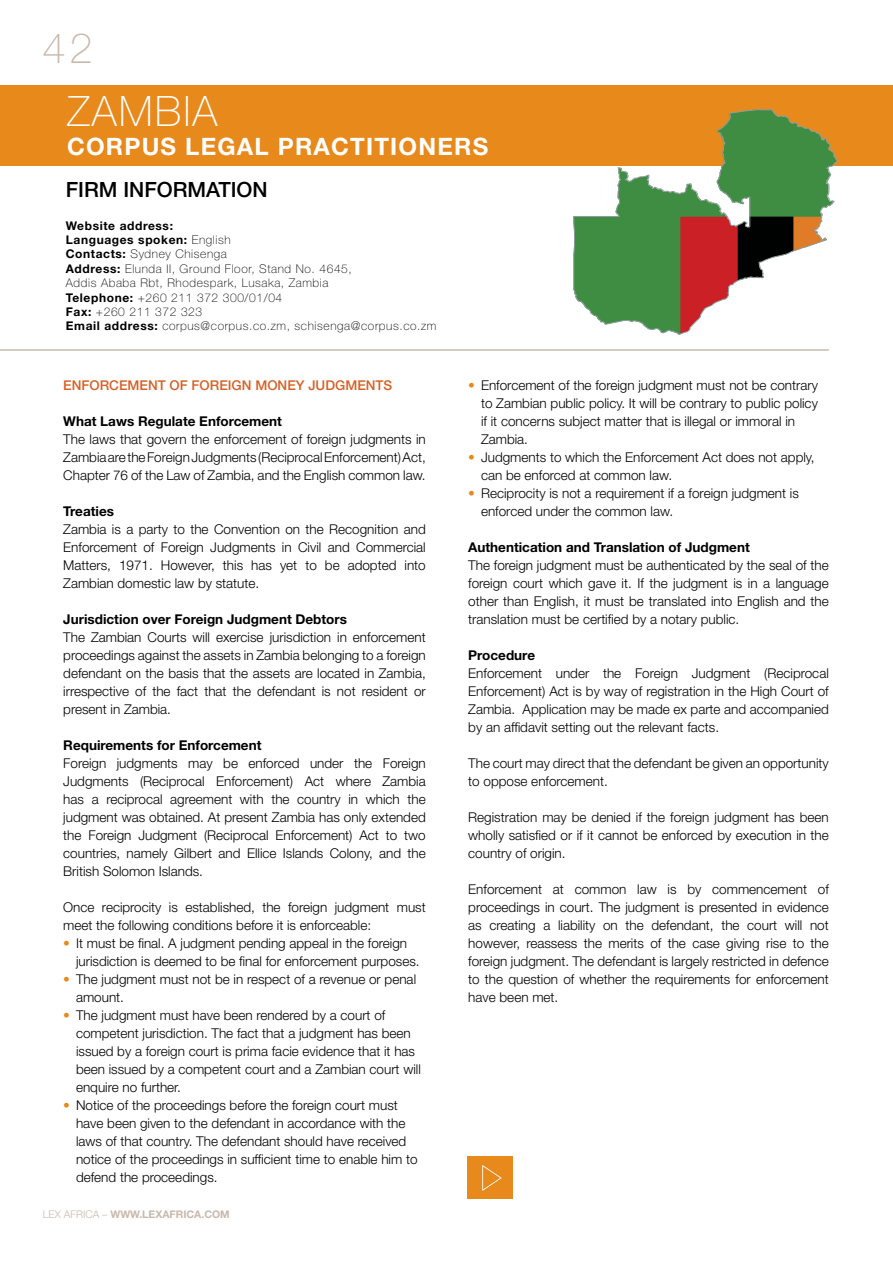
<style>
.page{position:relative;width:893px;height:1263px;background:#fff}
.page>*{position:absolute;margin:0;border:0;box-sizing:border-box;transform-origin:0 0}
.t1{font:100 42px "Helvetica Neue LT Std";letter-spacing:.05em;color:#fff}
.t2{font:100 42px "Helvetica Neue LT Std";color:#c8b9ac}
.t3{font:700 24px "Helvetica Neue LT Std";letter-spacing:.05em;color:#fff}
.t4{font:500 21px "Helvetica Neue LT Std";color:#000}
.t5{font:300 13.5px/18px "Helvetica Neue LT Std";color:#000}
.t6{font:700 13.5px "Helvetica Neue LT Std";color:#000}
.t7{font:500 13.5px "Helvetica Neue LT Std";color:#d66027}
.t8{font:100 12px/14.4px "Helvetica Neue LT Std";letter-spacing:.05em;color:#000}
.t9{font:700 10.5px "Helvetica Neue LT Std";color:#c8b9ac}
.s1{font-weight:700}
.s2{color:#e8891c}
.s3{font-weight:300}
</style>
<div class="page">
<hr style="left:0;top:349px;width:829px;height:2px;background:#c8b9ac">
<div style="left:1px;top:85px;width:892px;height:81px;background:#e8891c"></div>
<svg style="left:573px;top:108px;width:265px;height:227px"></svg>
<div style="left:468px;top:1157px;width:45px;height:42px;background:#e8891c"></div>
<svg style="left:482px;top:1165px;width:19px;height:26px"></svg>
<h1 class="t2" style="left:43px;top:24px;width:52px">42</h1>
<h1 class="t1" style="left:67px;top:87px;width:152px">ZAMBIA</h1>
<h2 class="t3" style="left:67px;top:132px;width:423px">CORPUS LEGAL PRACTITIONERS</h2>
<h3 class="t4" style="left:66px;top:177px;width:203px">FIRM INFORMATION</h3>
<p class="t8" style="left:66px;top:218px;width:372px"><span class="s1">Website address:<br>Languages spoken:</span> English<br><span class="s1">Contacts:</span> Sydney Chisenga<br><span class="s1">Address:</span> Elunda II, Ground Floor, Stand No. 4645,<br>Addis Ababa Rbt, Rhodespark, Lusaka, Zambia<br><span class="s1">Telephone:</span> +260 211 372 300/01/04<br><span class="s1">Fax:</span> +260 211 372 323<br><span class="s1">Email address:</span> corpus@corpus.co.zm, schisenga@corpus.co.zm</p>
<p class="t7" style="left:63px;top:377px;width:331px">ENFORCEMENT OF FOREIGN MONEY JUDGMENTS</p>
<p class="t6" style="left:63px;top:412px;width:220px">What Laws Regulate Enforcement</p>
<p class="t5" style="left:63px;top:430px;width:364px;text-align:justify">The laws that govern the enforcement of foreign judgments in Zambia are the Foreign Judgments (Reciprocal Enforcement) Act, Chapter 76 of the Law of Zambia, and the English common law.</p>
<p class="t6" style="left:63px;top:502px;width:52px">Treaties</p>
<p class="t5" style="left:63px;top:520px;width:364px;text-align:justify">Zambia is a party to the Convention on the Recognition and Enforcement of Foreign Judgments in Civil and Commercial Matters, 1971. However, this has yet to be adopted into Zambian domestic law by statute.</p>
<p class="t6" style="left:63px;top:610px;width:285px">Jurisdiction over Foreign Judgment Debtors</p>
<p class="t5" style="left:63px;top:628px;width:364px;text-align:justify">The Zambian Courts will exercise jurisdiction in enforcement proceedings against the assets in Zambia belonging to a foreign defendant on the basis that the assets are located in Zambia, irrespective of the fact that the defendant is not resident or present in Zambia.</p>
<p class="t6" style="left:63px;top:736px;width:200px">Requirements for Enforcement</p>
<p class="t5" style="left:63px;top:754px;width:364px;text-align:justify">Foreign judgments may be enforced under the Foreign Judgments (Reciprocal Enforcement) Act where Zambia has a reciprocal agreement with the country in which the judgment was obtained. At present Zambia has only extended the Foreign Judgment (Reciprocal Enforcement) Act to two countries, namely Gilbert and Ellice Islands Colony, and the British Solomon Islands.</p>
<p class="t5" style="left:63px;top:897px;width:364px">Once reciprocity is established, the foreign judgment must meet the following conditions before it is enforceable:</p>
<p class="t5" style="left:76px;top:933px;width:345px;text-indent:-13px"><span class="s2">•</span> It must be final. A judgment pending appeal in the foreign jurisdiction is deemed to be final for enforcement purposes.</p>
<p class="t5" style="left:76px;top:969px;width:342px;text-indent:-13px"><span class="s2">•</span> The judgment must not be in respect of a revenue or penal amount.</p>
<p class="t5" style="left:76px;top:1005px;width:346px;text-indent:-13px"><span class="s2">•</span> The judgment must have been rendered by a court of competent jurisdiction. The fact that a judgment has been issued by a foreign court is prima facie evidence that it has been issued by a competent court and a Zambian court will enquire no further.</p>
<p class="t5" style="left:76px;top:1095px;width:343px;text-indent:-13px"><span class="s2">•</span> Notice of the proceedings before the foreign court must have been given to the defendant in accordance with the laws of that country. The defendant should have received notice of the proceedings in sufficient time to enable him to defend the proceedings.</p>
<p class="t9" style="left:43px;top:1208px;width:188px"><span class="s3">LEX AFRICA –</span> WWW.LEXAFRICA.COM</p>
<p class="t5" style="left:481px;top:375px;width:338px;text-indent:-13px"><span class="s2">•</span> Enforcement of the foreign judgment must not be contrary to Zambian public policy. It will be contrary to public policy if it concerns subject matter that is illegal or immoral in Zambia.</p>
<p class="t5" style="left:481px;top:447px;width:335px;text-indent:-13px"><span class="s2">•</span> Judgments to which the Enforcement Act does not apply, can be enforced at common law.</p>
<p class="t5" style="left:481px;top:483px;width:319px;text-indent:-13px"><span class="s2">•</span> Reciprocity is not a requirement if a foreign judgment is enforced under the common law.</p>
<p class="t6" style="left:468px;top:538px;width:283px">Authentication and Translation of Judgment</p>
<p class="t5" style="left:468px;top:555px;width:362px;text-align:justify">The foreign judgment must be authenticated by the seal of the foreign court which gave it. If the judgment is in a language other than English, it must be translated into English and the translation must be certified by a notary public.</p>
<p class="t6" style="left:468px;top:646px;width:68px">Procedure</p>
<p class="t5" style="left:468px;top:663px;width:362px;text-align:justify">Enforcement under the Foreign Judgment (Reciprocal Enforcement) Act is by way of registration in the High Court of Zambia. Application may be made ex parte and accompanied by an affidavit setting out the relevant facts.</p>
<p class="t5" style="left:468px;top:753px;width:362px">The court may direct that the defendant be given an opportunity to oppose enforcement.</p>
<p class="t5" style="left:468px;top:807px;width:362px;text-align:justify">Registration may be denied if the foreign judgment has been wholly satisfied or if it cannot be enforced by execution in the country of origin.</p>
<p class="t5" style="left:468px;top:879px;width:362px;text-align:justify">Enforcement at common law is by commencement of proceedings in court. The judgment is presented in evidence as creating a liability on the defendant, the court will not however, reassess the merits of the case giving rise to the foreign judgment. The defendant is largely restricted in defence to the question of whether the requirements for enforcement have been met.</p>
</div>
